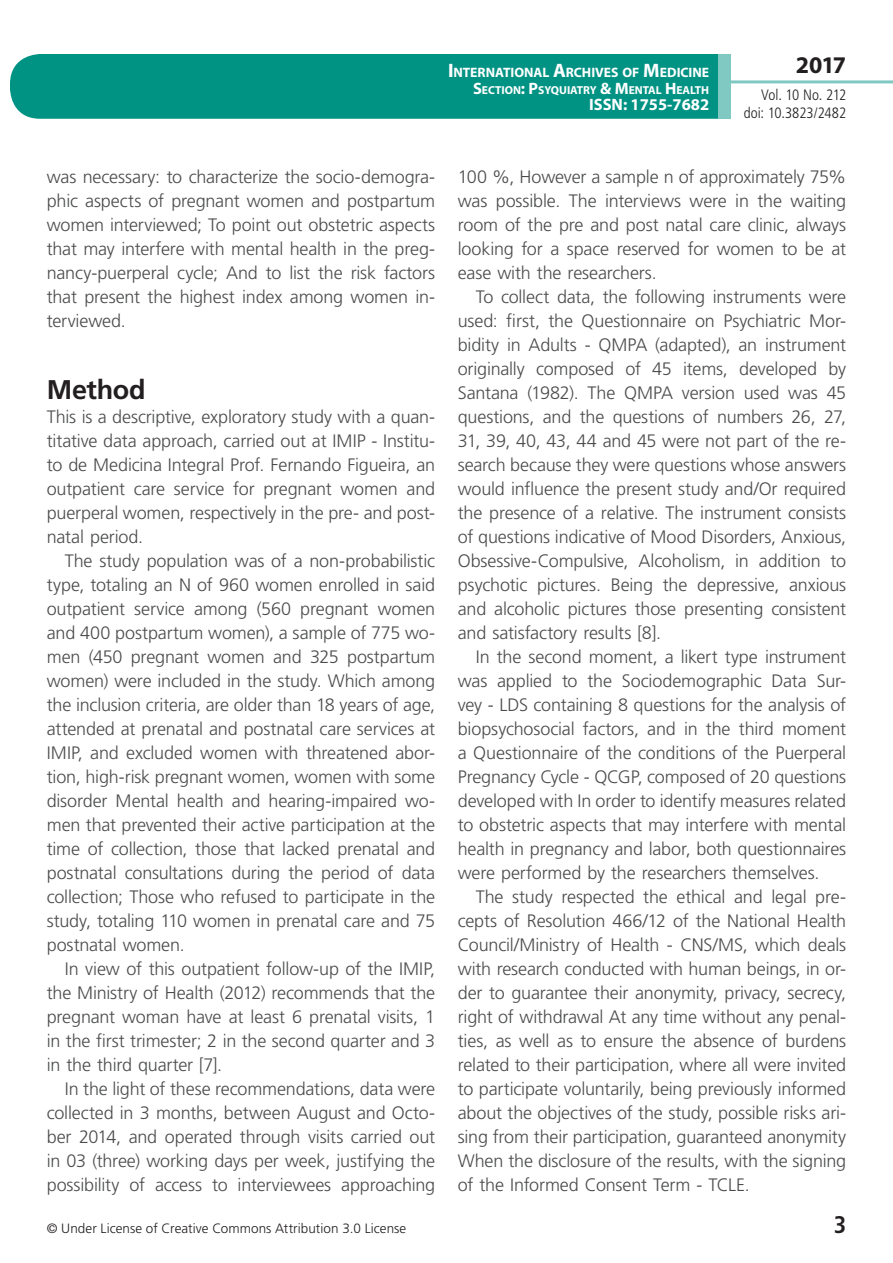
<style>
.page{position:relative;width:893px;height:1263px;background:#fff}
.page>*{position:absolute;margin:0;border:0;box-sizing:border-box;transform-origin:0 0}
.t1{font:700 27px "Frutiger LT Std";letter-spacing:-.01em;color:#231f20}
.t2{font:700 24px "Myriad Pro";color:#231f20}
.t3{font:700 condensed 24px "Frutiger LT Std";color:#231f20}
.t4{font:300 18px/24px "Frutiger LT Std";letter-spacing:-.01em;color:#4b4c4d;text-align:justify}
.t5{font:700 16.5px "Myriad Pro";color:#fff}
.t6{font:300 condensed 15px/18px "Frutiger LT Std";letter-spacing:-.01em;color:#231f20;text-align:right}
.t7{font:700 13.65px "Myriad Pro";letter-spacing:-.005em;color:#fff}
.t8{font:300 13.5px "Frutiger LT Std";letter-spacing:.005em;color:#231f20}
.t9{font:700 11.55px "Myriad Pro";color:#fff}
.s1{font-size:19.5px}
.s2{font-size:16.5px}
</style>
<div class="page">
<div style="left:10px;top:54px;width:775px;height:65px;background:#009384;border-radius:30px"></div>
<div style="left:732px;top:0;width:161px;height:157px;background:#fff"></div>
<hr style="left:730px;top:80px;width:163px;height:3px;background:#80c9c2">
<div style="left:718px;top:54px;width:13px;height:65px;background:#80c9c2"></div>
<p class="t7" style="left:448px;top:64px;width:263px"><span class="s1">I</span>NTERNATIONAL <span class="s1">A</span>RCHIVES OF <span class="s1">M</span>EDICINE</p>
<p class="t9" style="left:473px;top:82px;width:238px"><span class="s2">S</span>ECTION<span class="s2">: P</span>SYQUIATRY <span class="s2">&amp; M</span>ENTAL <span class="s2">H</span> EALTH</p>
<p class="t5" style="left:589px;top:94px;width:122px">ISSN: 1755-7682</p>
<h2 class="t2" style="left:796px;top:49px;width:52px">2017</h2>
<p class="t6" style="left:744px;top:86px;width:104px">Vol. 10 No. 212 doi: 10.3823/2482</p>
<p class="t4" style="left:47px;top:165px;width:390px">was necessary: to characterize the socio-demogra&shy;phic aspects of pregnant women and postpartum women interviewed; To point out obstetric aspects that may interfere with mental health in the preg&shy;nancy-puerperal cycle; And to list the risk factors that present the highest index among women in&shy;terviewed.</p>
<h1 class="t1" style="left:47px;top:374px;width:100px">Method</h1>
<p class="t4" style="left:47px;top:405px;width:390px">This is a descriptive, exploratory study with a quan&shy;titative data approach, carried out at IMIP - Institu&shy;to de Medicina Integral Prof. Fernando Figueira, an outpatient care service for pregnant women and puerperal women, respectively in the pre- and post&shy;natal period.</p>
<p class="t4" style="left:47px;top:549px;width:390px;text-indent:18px">The study population was of a non-probabilistic type, totaling an N of 960 women enrolled in said outpatient service among (560 pregnant women and 400 postpartum women), a sample of 775 wo&shy;men (450 pregnant women and 325 postpartum women) were included in the study. Which among the inclusion criteria, are older than 18 years of age, attended at prenatal and postnatal care services at IMIP, and excluded women with threatened abor&shy;tion, high-risk pregnant women, women with some disorder Mental health and hearing-impaired wo&shy;men that prevented their active participation at the time of collection, those that lacked prenatal and postnatal consultations during the period of data collection; Those who refused to participate in the study, totaling 110 women in prenatal care and 75 postnatal women.</p>
<p class="t4" style="left:47px;top:957px;width:390px;text-indent:18px">In view of this outpatient follow-up of the IMIP, the Ministry of Health (2012) recommends that the pregnant woman have at least 6 prenatal visits, 1 in the first trimester; 2 in the second quarter and 3 in the third quarter [7].</p>
<p class="t4" style="left:47px;top:1077px;width:390px;text-indent:18px">In the light of these recommendations, data were collected in 3 months, between August and Octo&shy;ber 2014, and operated through visits carried out in 03 (three) working days per week, justifying the possibility of access to interviewees approaching</p>
<p class="t4" style="left:458px;top:165px;width:390px">100 %, However a sample n of approximately 75% was possible. The interviews were in the waiting room of the pre and post natal care clinic, always looking for a space reserved for women to be at ease with the researchers.</p>
<p class="t4" style="left:458px;top:285px;width:390px;text-indent:18px">To collect data, the following instruments were used: first, the Questionnaire on Psychiatric Mor&shy;bidity in Adults - QMPA (adapted), an instrument originally composed of 45 items, developed by Santana (1982). The QMPA version used was 45 questions, and the questions of numbers 26, 27, 31, 39, 40, 43, 44 and 45 were not part of the re&shy;search because they were questions whose answers would influence the present study and/Or required the presence of a relative. The instrument consists of questions indicative of Mood Disorders, Anxious, Obsessive-Compulsive, Alcoholism, in addition to psychotic pictures. Being the depressive, anxious and alcoholic pictures those presenting consistent and satisfactory results [8].</p>
<p class="t4" style="left:458px;top:645px;width:390px;text-indent:18px">In the second moment, a likert type instrument was applied to the Sociodemographic Data Sur&shy;vey - LDS containing 8 questions for the analysis of biopsychosocial factors, and in the third moment a Questionnaire of the conditions of the Puerperal Pregnancy Cycle - QCGP, composed of 20 questions developed with In order to identify measures related to obstetric aspects that may interfere with mental health in pregnancy and labor, both questionnaires were performed by the researchers themselves.</p>
<p class="t4" style="left:458px;top:885px;width:390px;text-indent:18px">The study respected the ethical and legal pre&shy;cepts of Resolution 466/12 of the National Health Council/Ministry of Health - CNS/MS, which deals with research conducted with human beings, in or&shy;der to guarantee their anonymity, privacy, secrecy, right of withdrawal At any time without any penal&shy;ties, as well as to ensure the absence of burdens related to their participation, where all were invited to participate voluntarily, being previously informed about the objectives of the study, possible risks ari&shy;sing from their participation, guaranteed anonymity When the disclosure of the results, with the signing of the Informed Consent Term - TCLE.</p>
<p class="t8" style="left:47px;top:1220px;width:361px">© Under License of Creative Commons Attribution 3.0 License</p>
<h2 class="t3" style="left:834px;top:1210px;width:14px">3</h2>
</div>
